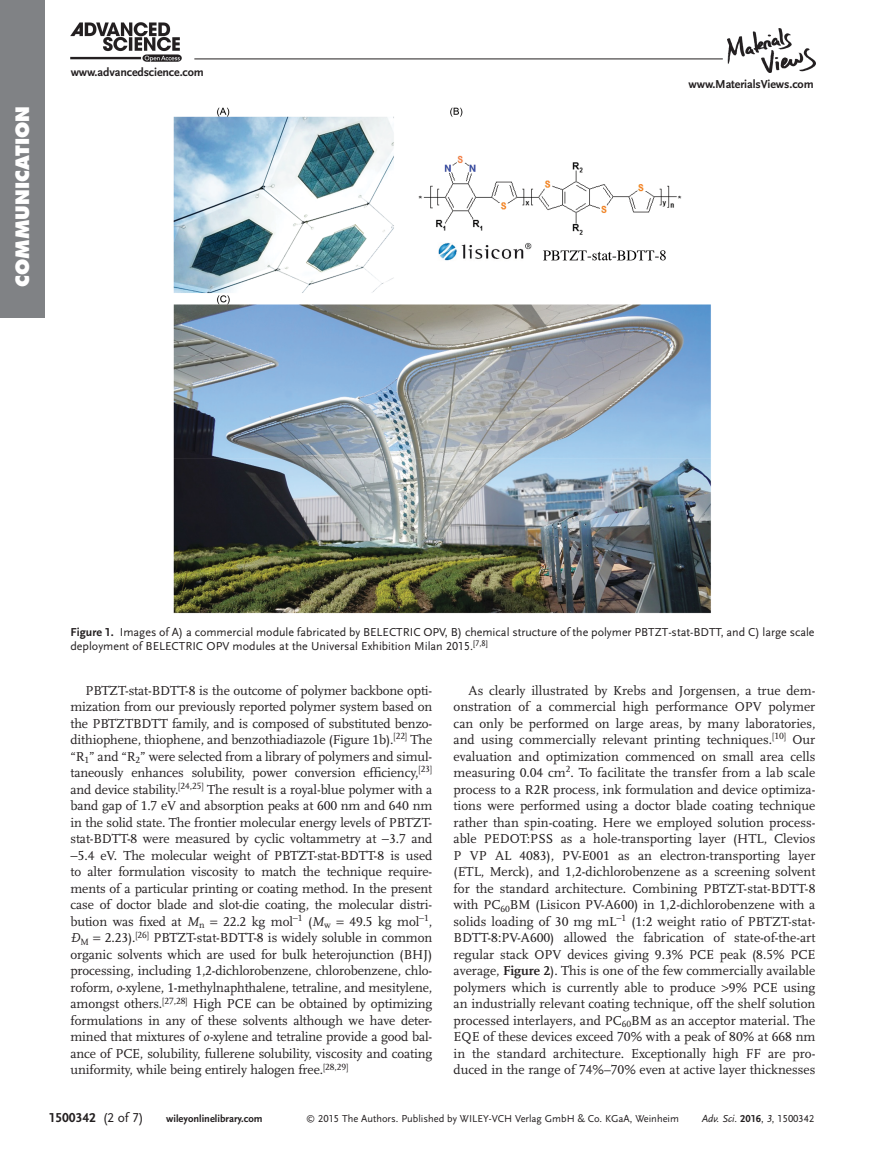
<style>
.page{position:relative;width:891px;height:1175px;background:#fff}
.page>*{position:absolute;margin:0;border:0;box-sizing:border-box;transform-origin:0 0}
.t1{font:800 18px "Futura";letter-spacing:.005em;color:#fff}
.t2{font:13.5px/16.5px "Scala LF";letter-spacing:-.01em;color:#231f20;text-align:justify}
.t3{font:700 13.5px "Scala Sans LF";color:#231f20}
.t4{font:12px/14.2px "Scala Sans LF";color:#231f20}
.t5{font:700 12px "Scala Sans LF";letter-spacing:-.01em;color:#231f20}
.t6{font:10.5px "Scala Sans LF";color:#231f20}
.t7{font:700 10.5px "Scala Sans LF";color:#231f20}
.t8{font:italic 10.5px "Scala Sans LF";color:#231f20}
.s1{font-weight:700}
.s2{font-style:italic}
.s3{font-weight:400}
.s4{font-size:9px}
.s5{font-weight:700;font-style:normal}
.s6{font-style:normal}
</style>
<div class="page">
<div style="left:0;top:0;width:45px;height:317px;background:#808285"></div>
<img style="left:727px;top:28px;width:88px;height:45px">
<hr style="left:194px;top:59px;width:529px;height:1px;background:#231f20">
<img style="left:70px;top:22px;width:112px;height:40px">
<img style="left:173px;top:107px;width:538px;height:507px">
<h1 class="t1" style="left:15px;top:287px;width:183px;rotate:-90deg">COMMUNICATION</h1>
<p class="t5" style="left:71px;top:66px;width:135px">www.advancedscience.com</p>
<p class="t5" style="left:689px;top:79px;width:127px">www.MaterialsViews.com</p>
<p class="t4" style="left:71px;top:625px;width:746px"><span class="s1">Figure 1.</span> Images of A) a commercial module fabricated by BELECTRIC OPV, B) chemical structure of the polymer PBTZT-stat-BDTT, and C) large scale deployment of BELECTRIC OPV modules at the Universal Exhibition Milan 2015. <sup>[</sup> <sup>7,8</sup> <sup>]</sup></p>
<p class="t2" style="left:71px;top:682px;width:363px;text-indent:15px">PBTZT-stat-BDTT-8 is the outcome of polymer backbone opti&shy;mization from our previously reported polymer system based on the PBTZTBDTT family, and is composed of substituted benzo&shy;dithiophene, thiophene, and benzothiadiazole (Figure 1 b). <sup>[</sup> <sup>22</sup> <sup>]</sup> The “R <sub>1</sub> ” and “R <sub>2</sub> ” were selected from a library of polymers and simul&shy;taneously enhances solubility, power conversion efficiency, <sup>[</sup> <sup>23</sup> <sup>] </sup>and device stability. <sup>[</sup> <sup>24,25</sup> <sup>]</sup> The result is a royal-blue polymer with a band gap of 1.7 eV and absorption peaks at 600 nm and 640 nm in the solid state. The frontier molecular energy levels of PBTZT&shy;stat-BDTT-8 were measured by cyclic voltammetry at −3.7 and −5.4 eV. The molecular weight of PBTZT-stat-BDTT-8 is used to alter formulation viscosity to match the technique require&shy;ments of a particular printing or coating method. In the present case of doctor blade and slot-die coating, the molecular distri&shy;bution was fixed at <span class="s2">M</span><sub>n</sub></p>
<p class="t2" style="left:71px;top:913px;width:363px;text-indent:279px">49.5 kg mol −<sup>1</sup> , <span class="s2">Ð</span><sub>M</sub> 2.23). <sup>[</sup> <sup>26</sup> <sup>]</sup> PBTZT-stat-BDTT-8 is widely soluble in common organic solvents which are used for bulk heterojunction (BHJ) processing, including 1,2-dichlorobenzene, chlorobenzene, chlo&shy;roform, <span class="s2">o</span> -xylene, 1-methylnaphthalene, tetraline, and mesitylene, amongst others. <sup>[</sup> <sup>27,28</sup> <sup>]</sup> High PCE can be obtained by optimizing formulations in any of these solvents although we have deter&shy;mined that mixtures of <span class="s2">o-</span> xylene and tetraline provide a good bal&shy;ance of PCE, solubility, fullerene solubility, viscosity and coating uniformity, while being entirely halogen free. <sup>[</sup> <sup>28,29</sup> <sup>]</sup></p>
<p class="t2" style="left:223px;top:913px;width:109px">22.2 kg mol −<sup>1</sup> ( <span class="s2">M</span><sub>w</sub></p>
<p class="t2" style="left:454px;top:682px;width:363px;text-indent:15px">As clearly illustrated by Krebs and Jorgensen, a true dem&shy;onstration of a commercial high performance OPV polymer can only be performed on large areas, by many laboratories, and using commercially relevant printing techniques. <sup>[</sup> <sup>10</sup> <sup>]</sup> Our evaluation and optimization commenced on small area cells measuring 0.04 cm <sup>2</sup> . To facilitate the transfer from a lab scale process to a R2R process, ink formulation and device optimiza&shy;tions were performed using a doctor blade coating technique rather than spin-coating. Here we employed solution process&shy;able PEDOT:PSS as a hole-transporting layer (HTL, Clevios P VP AL 4083), PV-E001 as an electron-transporting layer (ETL, Merck), and 1,2-dichlorobenzene as a screening solvent for the standard architecture. Combining PBTZT-stat-BDTT-8 with PC <sub>60</sub> BM (Lisicon PV-A600) in 1,2-dichlorobenzene with a solids loading of 30 mg mL −<sup>1</sup> (1:2 weight ratio of PBTZT-stat-BDTT-8:PV-A600) allowed the fabrication of state-of-the-art regular stack OPV devices giving 9.3% PCE peak (8.5% PCE average, <span class="s1">Figure 2</span> ). This is one of the few commercially available polymers which is currently able to produce 9% PCE using an industrially relevant coating technique, off the shelf solution processed interlayers, and PC <sub>60</sub> BM as an acceptor material. The EQE of these devices exceed 70% with a peak of 80% at 668 nm in the standard architecture. Exceptionally high FF are pro&shy;duced in the range of 74%–70% even at active layer thicknesses</p>
<p class="t3" style="left:49px;top:1111px;width:97px">1500342 <span class="s3">(2 of 7)</span></p>
<p class="t7" style="left:166px;top:1114px;width:98px">wileyonlinelibrary.com</p>
<p class="t6" style="left:306px;top:1114px;width:374px"><span class="s4">©</span> 2015 The Authors. Published by WILEY-VCH Verlag GmbH &amp; Co. KGaA, Weinheim</p>
<p class="t8" style="left:702px;top:1114px;width:114px">Adv. Sci. <span class="s5">2016</span><span class="s6">,</span> 3<span class="s6">, 1500342</span></p>
</div>
